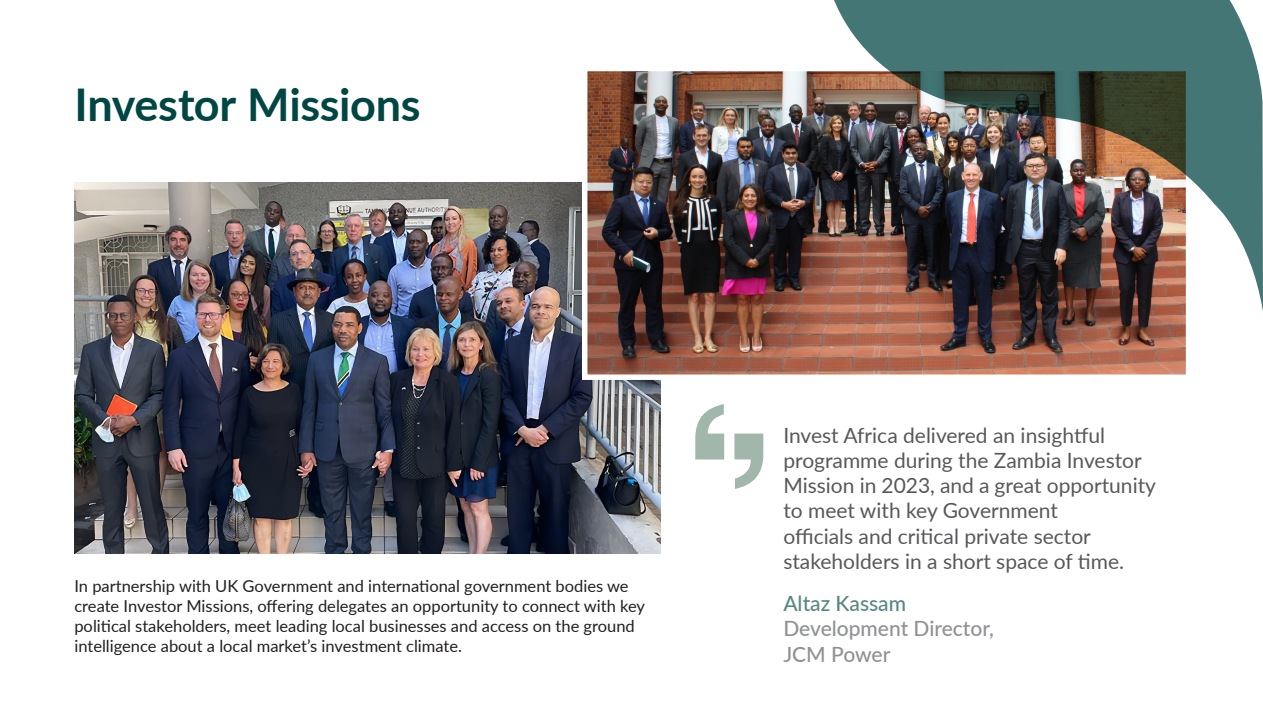
<style>
.page{position:relative;width:1263px;height:711px;background:#fff}
.page>*{position:absolute;margin:0;border:0;box-sizing:border-box;transform-origin:0 0}
.Heading{font:700 45px "Lato";letter-spacing:-.01em;color:#004643}
.t1{font:21px/25.2px "Lato";color:#57585a}
.t2{font:500 21px/25.2px "Lato";color:#8f9194}
.Bullet_List_L1{font:16.5px/19.8px "Lato";color:#231f20}
.s1{color:#598785}
</style>
<div class="page">
<img style="left:74px;top:182px;width:586px;height:371px">
<img style="left:588px;top:72px;width:597px;height:301px">
<div style="left:582px;top:66px;width:609px;height:313px;border:5px solid #fff"></div>
<img style="left:818px;top:0;width:445px;height:311px">
<svg style="left:695px;top:404px;width:29px;height:55px"></svg>
<svg style="left:734px;top:433px;width:29px;height:55px"></svg>
<p class="Heading" style="left:74px;top:72px;width:348px">Investor Missions</p>
<p class="Bullet_List_L1" style="left:74px;top:575px;width:572px">In partnership with UK Government and international government bodies we create Investor Missions, offering delegates an opportunity to connect with key political stakeholders, meet leading local businesses and access on the ground intelligence about a local market’s investment climate.</p>
<p class="t1" style="left:783px;top:421px;width:374px">Invest Africa delivered an insightful programme during the Zambia Investor Mission in 2023, and a great opportunity to meet with key Government<br>officials and critical private sector stakeholders in a short space of time.</p>
<p class="t2" style="left:783px;top:589px;width:212px"><span class="s1">Altaz Kassam<br></span>Development Director,<br>JCM Power</p>
</div>
